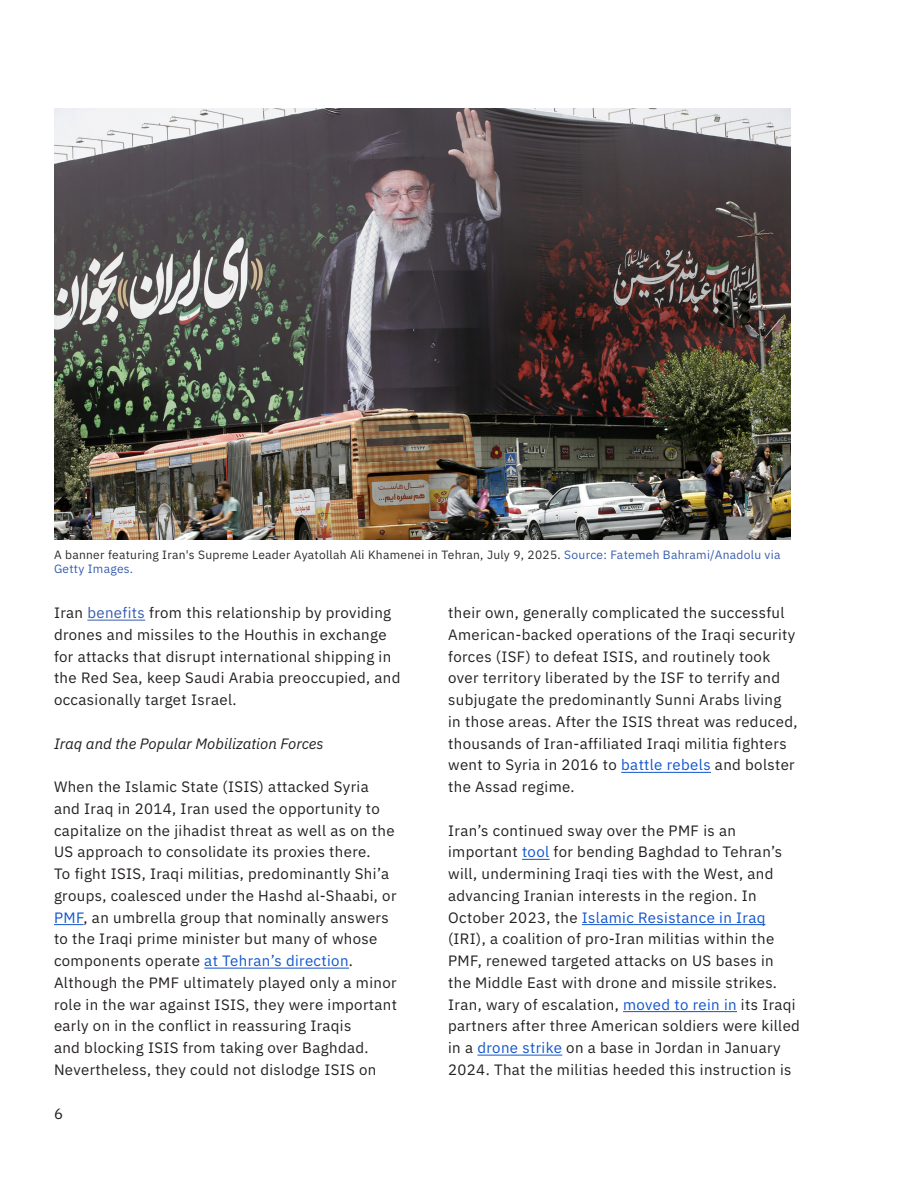
<style>
.page{position:relative;width:918px;height:1188px;background:#fff}
.page>*{position:absolute;margin:0;border:0;box-sizing:border-box;transform-origin:0 0}
.t1{font:15px/21.8px "IBM Plex Sans";letter-spacing:.025em;color:#231f20}
.t2{font:italic 15px "IBM Plex Sans";color:#231f20}
.t3{font:12px/14.4px "IBM Plex Sans";letter-spacing:.025em;color:#2b2b2b}
.s1{color:#365dad}
.s2{color:#15c}
</style>
<div class="page">
<hr style="left:87px;top:620px;width:58px;height:1px;background:#365dad">
<hr style="left:54px;top:924px;width:30px;height:1px;background:#15c">
<hr style="left:204px;top:968px;width:145px;height:1px;background:#15c">
<hr style="left:621px;top:772px;width:90px;height:1px;background:#15c">
<svg style="left:522px;top:859px;width:28px;height:1px"></svg>
<hr style="left:582px;top:924px;width:183px;height:1px;background:#15c">
<hr style="left:623px;top:1011px;width:114px;height:1px;background:#15c">
<hr style="left:477px;top:1055px;width:85px;height:1px;background:#15c">
<img style="left:54px;top:108px;width:737px;height:432px">
<p class="t3" style="left:54px;top:546px;width:728px">A banner featuring Iran's Supreme Leader Ayatollah Ali Khamenei in Tehran, July 9, 2025. <span class="s1">Source: Fatemeh Bahrami/Anadolu via<br>Getty Images.</span></p>
<p class="t1" style="left:54px;top:601px;width:348px">Iran <span class="s1">benefits</span> from this relationship by providing drones and missiles to the Houthis in exchange for attacks that disrupt international shipping in the Red Sea, keep Saudi Arabia preoccupied, and occasionally target Israel.</p>
<p class="t2" style="left:54px;top:732px;width:271px">Iraq and the Popular Mobilization Forces</p>
<p class="t1" style="left:54px;top:775px;width:345px">When the Islamic State (ISIS) attacked Syria and Iraq in 2014, Iran used the opportunity to capitalize on the jihadist threat as well as on the US approach to consolidate its proxies there.<br>To fight ISIS, Iraqi militias, predominantly Shi’a groups, coalesced under the Hashd al-Shaabi, or <span class="s2">PMF</span>, an umbrella group that nominally answers to the Iraqi prime minister but many of whose components operate <span class="s2">at Tehran’s direction</span>.<br>Although the PMF ultimately played only a minor role in the war against ISIS, they were important early on in the conflict in reassuring Iraqis<br>and blocking ISIS from taking over Baghdad.<br>Nevertheless, they could not dislodge ISIS on</p>
<p class="t1" style="left:54px;top:1101px;width:10px">6</p>
<p class="t1" style="left:448px;top:601px;width:351px">their own, generally complicated the successful American-backed operations of the Iraqi security forces (ISF) to defeat ISIS, and routinely took over territory liberated by the ISF to terrify and subjugate the predominantly Sunni Arabs living in those areas. After the ISIS threat was reduced, thousands of Iran-affiliated Iraqi militia fighters went to Syria in 2016 to <span class="s2">battle rebels</span> and bolster the Assad regime.</p>
<p class="t1" style="left:448px;top:818px;width:353px">Iran’s continued sway over the PMF is an important <span class="s2">tool</span> for bending Baghdad to Tehran’s will, undermining Iraqi ties with the West, and advancing Iranian interests in the region. In October 2023, the <span class="s2">Islamic Resistance in Iraq </span>(IRI), a coalition of pro-Iran militias within the PMF, renewed targeted attacks on US bases in the Middle East with drone and missile strikes.<br>Iran, wary of escalation, <span class="s2">moved to rein in</span> its Iraqi partners after three American soldiers were killed in a <span class="s2">drone strike</span> on a base in Jordan in January 2024. That the militias heeded this instruction is</p>
</div>
